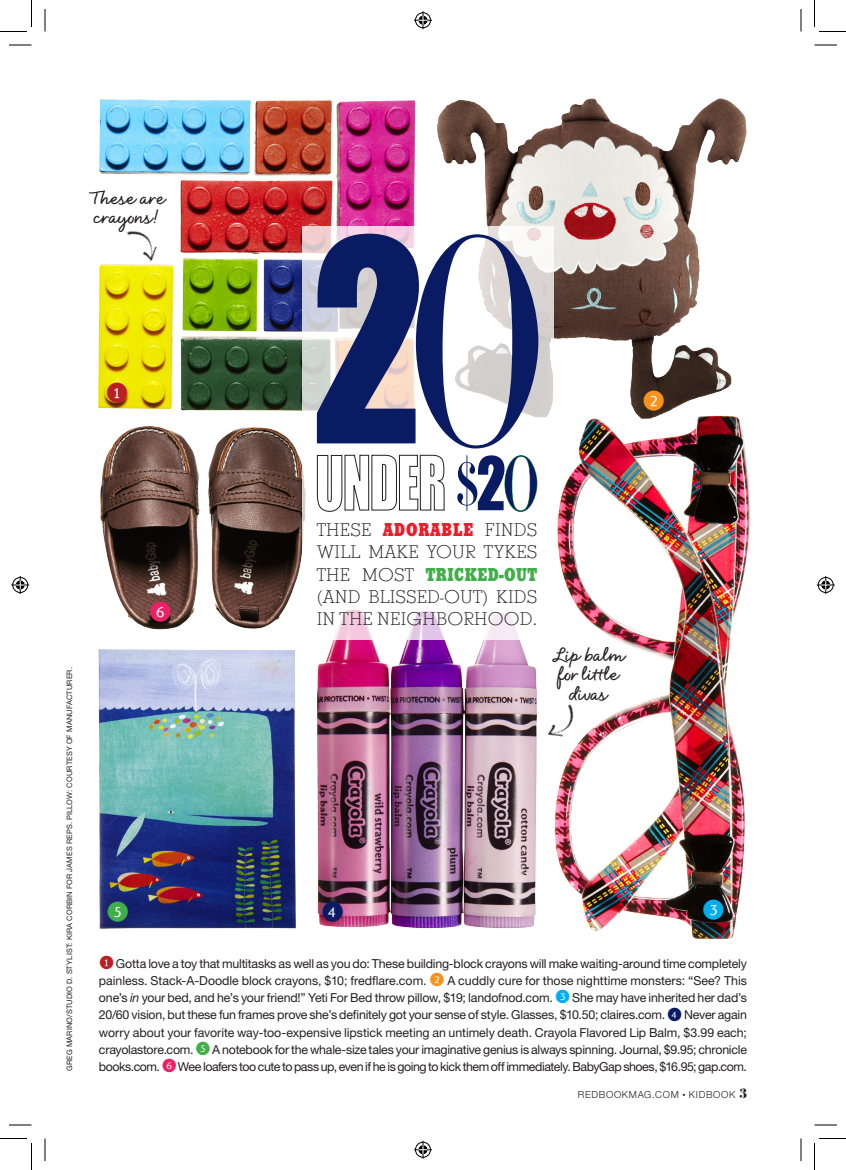
<style>
.page{position:relative;width:846px;height:1170px;background:#fff}
.page>*{position:absolute;margin:0;border:0;box-sizing:border-box;transform-origin:0 0}
.t1{font:310.35px "Impact URWD Bol Con";color:#091b63}
.t2{font:72.3px "Ambroise Std Firmin";color:#091b63;scale:.83 1}
.t3{font:italic 700 21.15px/19.5px "Natural Script";letter-spacing:.005em;color:#231f20;scale:1.14 1}
.t4{font:900 19.5px "Stymie";letter-spacing:.03em;color:#40ae49;scale:.85 1}
.t5{font:300 19.2px/21.8px "Stymie";letter-spacing:.01em;color:#231f20}
.t6{font:12.3px/17.2px "Helvetica Neue LT Std";letter-spacing:-.015em;color:#231f20}
.t7{font:12.3px "Helvetica Neue LT Std";letter-spacing:-.035em;color:#231f20}
.t8{font:300 9.75px "Helvetica Neue LT Std";letter-spacing:.075em;color:#231f20}
.t9{font:7.5px "Helvetica Neue LT Std";letter-spacing:.02em;color:#231f20}
.s1{font-family:"Firmin Did URW Rom";font-size:341.1px}
.s2{font-family:"Impact URWD Bol Con";font-size:81.15px}
.s3{font-family:"Firmin Did URW Rom";font-size:89.25px}
.s4{font-weight:900;font-size:19.5px;color:#ee1c28}
.s5{font-weight:300;font-size:19.2px;color:#231f20}
.s6{font-style:italic}
.s7{color:#00aeef}
.s8{color:#091b63}
.s9{font-family:"Bauer Bodoni";font-weight:900;font-size:13.5px}
</style>
<div class="page">
<img style="left:317px;top:640px;width:221px;height:289px">
<img style="left:98px;top:649px;width:198px;height:279px">
<img style="left:100px;top:426px;width:202px;height:204px">
<img style="left:98px;top:99px;width:318px;height:312px">
<img style="left:554px;top:419px;width:197px;height:521px">
<img style="left:437px;top:98px;width:310px;height:321px">
<img style="left:259px;top:255px;width:43px;height:81px">
<div style="left:91px;top:175px;width:88px;height:81px;background:#fff"></div>
<img style="left:547px;top:697px;width:39px;height:49px">
<img style="left:118px;top:231px;width:49px;height:35px">
<svg style="left:302px;top:226px;width:252px;height:414px"></svg>
<svg style="left:317px;top:455px;width:128px;height:57px"></svg>
<svg style="left:504px;top:455px;width:34px;height:57px"></svg>
<svg style="left:9px;top:45px;width:23px;height:1px"></svg>
<svg style="left:814px;top:45px;width:23px;height:1px"></svg>
<svg style="left:9px;top:1125px;width:23px;height:1px"></svg>
<svg style="left:814px;top:1125px;width:23px;height:1px"></svg>
<svg style="left:45px;top:9px;width:1px;height:23px"></svg>
<svg style="left:45px;top:1138px;width:1px;height:23px"></svg>
<svg style="left:801px;top:9px;width:1px;height:23px"></svg>
<svg style="left:801px;top:1138px;width:1px;height:23px"></svg>
<svg style="left:0;top:0;width:32px;height:32px"></svg>
<svg style="left:0;top:1138px;width:32px;height:32px"></svg>
<svg style="left:814px;top:0;width:32px;height:32px"></svg>
<svg style="left:814px;top:1138px;width:32px;height:32px"></svg>
<svg style="left:414px;top:11px;width:18px;height:18px"></svg>
<svg style="left:414px;top:1141px;width:18px;height:18px"></svg>
<svg style="left:11px;top:576px;width:18px;height:18px"></svg>
<svg style="left:817px;top:576px;width:18px;height:18px"></svg>
<svg style="left:107px;top:382px;width:20px;height:21px"></svg>
<svg style="left:108px;top:902px;width:20px;height:20px"></svg>
<svg style="left:150px;top:601px;width:21px;height:20px"></svg>
<svg style="left:644px;top:391px;width:20px;height:20px"></svg>
<svg style="left:323px;top:902px;width:20px;height:20px"></svg>
<svg style="left:703px;top:900px;width:20px;height:20px"></svg>
<p class="t9" style="left:65px;top:1071px;width:405px;rotate:-90deg">g reg marino/studio d. stylist: kira corbin for james reps. pillow: courtesy of manufacturer.</p>
<h3 class="t3" style="left:92px;top:189px;width:71px">These are crayons!</h3>
<h1 class="t1" style="left:308px;top:163px;width:243px">2<span class="s1">0</span></h1>
<h2 class="t2" style="left:455px;top:432px;width:103px">$<span class="s2">2</span><span class="s3">0</span></h2>
<h3 class="t5" style="left:317px;top:520px;width:222px">THESE <span class="s4">ADORABLE</span> FINDS<br>WILL MAKE YOUR TYKES</h3>
<h3 class="t4" style="left:317px;top:564px;width:261px"><span class="s5">THE MOST</span> TRICKED-OUT</h3>
<h3 class="t5" style="left:317px;top:586px;width:222px">(AND BLISSED-OUT) KIDS<br>IN THE NEIGHBORHOOD.</h3>
<h3 class="t3" style="left:552px;top:646px;width:66px;text-align:center">Lipbalm forlittl e divas</h3>
<p class="t6" style="left:99px;top:954px;width:649px;text-indent:17px">Gotta love a toy that multitasks as well as you do: These building-block crayons will make waiting-around time completely painless. Stack-A-Doodle block crayons, $10; fredflare.com.</p>
<p class="t6" style="left:99px;top:972px;width:649px;text-align:justify;text-indent:348px">A cuddly cure for those nighttime monsters: “See? This one’s <span class="s6">in</span> your bed, and he’s your friend!” Yeti For Bed throw pillow, $19; landofnod.com. <span class="s7">✓</span> She may have inherited her dad’s 20/60 vision, but these fun frames prove she’s definitely got your sense of style. Glasses, $10.50; claires.com. <span class="s8">✔</span> Never again worry about your favorite way-too-expensive lipstick meeting an untimely death. Crayola Flavored Lip Balm, $3.99 each; crayolastore.com.</p>
<p class="t6" style="left:212px;top:1041px;width:536px">A notebook for the whale-size tales your imaginative genius is always spinning. Journal, $9.95; chronicle</p>
<p class="t6" style="left:99px;top:1058px;width:63px">books.com.</p>
<p class="t7" style="left:178px;top:1059px;width:571px">Wee loafers too cute to pass up, even if he is going to kick them off immediately. BabyGap shoes, $16.95; gap.com.</p>
<p class="t8" style="left:578px;top:1089px;width:171px">REDBOOKMAG.COM <sup>•</sup> KIDBOOK <span class="s9">3</span></p>
</div>
